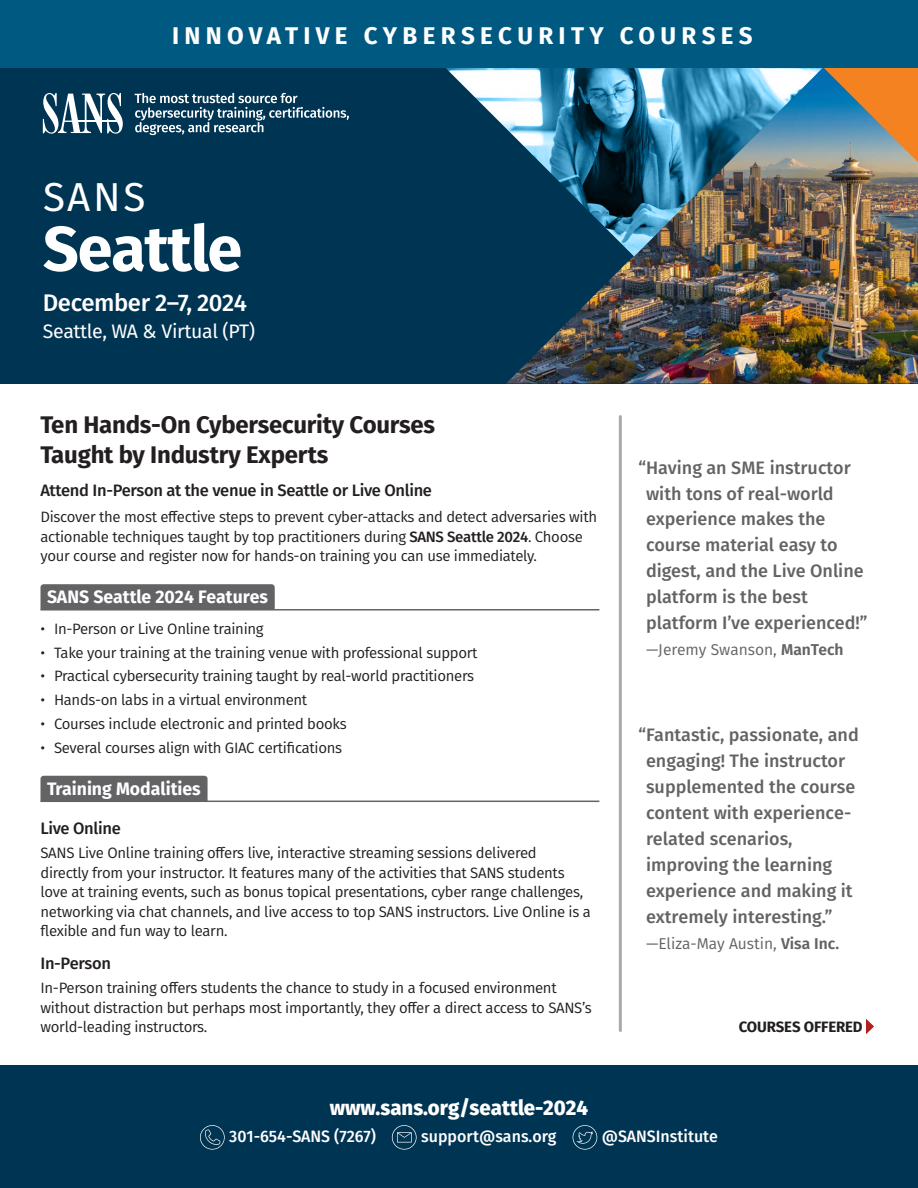
<style>
.page{position:relative;width:918px;height:1188px;background:#fff}
.page>*{position:absolute;margin:0;border:0;box-sizing:border-box;transform-origin:0 0}
.t1{font:700 63px "Fira Sans";letter-spacing:-.02em;color:#fff}
.t2{font:40.35px "Fira Sans";color:#fff}
.t3{font:700 24.15px "Fira Sans";letter-spacing:.22em;color:#fff}
.t4{font:700 24px/30px "Fira Sans";letter-spacing:-.01em;color:#231f20}
.t5{font:500 24px "Fira Sans";letter-spacing:-.02em;color:#fff}
.t6{font:800 21px "Fira Sans";color:#fff}
.t7{font:19.5px "Fira Sans";letter-spacing:-.02em;color:#fff}
.t8{font:500 18px/26px "Fira Sans";color:#636366}
.t9{font:700 18px "Fira Sans";color:#fff}
.t10{font:500 16.5px "Fira Sans";letter-spacing:-.02em;color:#231f20}
.t11{font:500 16.5px "Fira Sans";color:#fff}
.t12{font:15.6px "Fira Sans";color:#636366}
.t13{font:15px/19.5px "Fira Sans";letter-spacing:-.02em;color:#231f20}
.t14{font:700 15px "Fira Sans";letter-spacing:-.01em;color:#231f20}
.s1{font-weight:500}
.s2{font-weight:600}
</style>
<div class="page">
<div style="left:0;top:0;width:918px;height:383px;background:#003453"></div>
<img style="left:507px;top:162px;width:411px;height:221px">
<img style="left:402px;top:67px;width:476px;height:189px">
<img style="left:446px;top:67px;width:378px;height:189px">
<svg style="left:798px;top:67px;width:120px;height:95px;background:#968e7c"></svg>
<hr style="left:619px;top:417px;width:3px;height:614px;background:#a8a9ad">
<svg style="left:866px;top:1019px;width:8px;height:15px"></svg>
<div style="left:0;top:1066px;width:918px;height:122px;background:#003453"></div>
<svg style="left:200px;top:1125px;width:25px;height:25px"></svg>
<svg style="left:392px;top:1125px;width:25px;height:25px"></svg>
<svg style="left:573px;top:1125px;width:24px;height:25px"></svg>
<div style="left:0;top:0;width:918px;height:67px;background:#005981"></div>
<div style="left:40px;top:584px;width:235px;height:25px;background:#636366"></div>
<hr style="left:40px;top:609px;width:559px;height:2px;background:#636366">
<div style="left:40px;top:776px;width:168px;height:25px;background:#636366"></div>
<hr style="left:40px;top:801px;width:559px;height:1px;background:#636366">
<svg style="left:43px;top:93px;width:80px;height:41px"></svg>
<hr style="left:72px;top:121px;width:49px;height:1px;background:#fff">
<svg style="left:135px;top:93px;width:214px;height:42px"></svg>
<h3 class="t3" style="left:172px;top:18px;width:582px">INNOVATIVE CYBERSECURITY COURSES</h3>
<h2 class="t2" style="left:43px;top:169px;width:104px">SANS</h2>
<h1 class="t1" style="left:43px;top:205px;width:201px">Seattle</h1>
<h3 class="t5" style="left:43px;top:286px;width:206px">December 2–7, 2024</h3>
<h3 class="t7" style="left:43px;top:318px;width:214px">Seattle, WA &amp; Virtual (PT)</h3>
<h3 class="t4" style="left:40px;top:410px;width:396px">Ten Hands-On Cybersecurity Courses<br>Taught by Industry Experts</h3>
<p class="t10" style="left:40px;top:479px;width:393px">Attend In-Person at the venue in Seattle or Live Online</p>
<p class="t13" style="left:40px;top:507px;width:558px">Discover the most effective steps to prevent cyber-attacks and detect adversaries with actionable techniques taught by top practitioners during <span class="s1">SANS Seattle 2024</span>. Choose your course and register now for hands-on training you can use immediately.</p>
<p class="t9" style="left:47px;top:584px;width:222px">SANS Seattle 2024 Features</p>
<p class="t13" style="left:40px;top:618px;width:225px">• In-Person or Live Online training</p>
<p class="t13" style="left:40px;top:642px;width:439px">• Take your training at the training venue with professional support</p>
<p class="t13" style="left:40px;top:666px;width:435px">• Practical cybersecurity training taught by real-world practitioners</p>
<p class="t13" style="left:40px;top:690px;width:268px">• Hands-on labs in a virtual environment</p>
<p class="t13" style="left:40px;top:714px;width:308px">• Courses include electronic and printed books</p>
<p class="t13" style="left:40px;top:737px;width:303px">• Several courses align with GIAC certifications</p>
<p class="t9" style="left:47px;top:776px;width:155px">Training Modalities</p>
<p class="t10" style="left:40px;top:817px;width:82px">Live Online</p>
<p class="t13" style="left:40px;top:843px;width:552px">SANS Live Online training offers live, interactive streaming sessions delivered<br>directly from your instructor. It features many of the activities that SANS students love at training events, such as bonus topical presentations, cyber range challenges, networking via chat channels, and live access to top SANS instructors. Live Online is a flexible and fun way to learn.</p>
<p class="t10" style="left:40px;top:952px;width:72px">In-Person</p>
<p class="t13" style="left:40px;top:978px;width:553px">In-Person training offers students the chance to study in a focused environment without distraction but perhaps most importantly, they offer a direct access to SANS’s world-leading instructors.</p>
<p class="t8" style="left:646px;top:454px;width:223px;text-indent:-8px">“Having an SME instructor with tons of real-world experience makes the course material easy to digest, and the Live Online platform is the best platform I’ve experienced!”</p>
<p class="t12" style="left:646px;top:638px;width:199px">—Jeremy Swanson, <span class="s2">ManTech</span></p>
<p class="t8" style="left:646px;top:722px;width:214px;text-indent:-8px">“Fantastic, passionate, and engaging! The instructor supplemented the course content with experience&shy;related scenarios, improving the learning experience and making it extremely interesting.”</p>
<p class="t12" style="left:646px;top:932px;width:195px">—Eliza-May Austin, <span class="s2">Visa Inc.</span></p>
<p class="t14" style="left:739px;top:1016px;width:125px">COURSES OFFERED</p>
<h3 class="t6" style="left:330px;top:1093px;width:260px">www.sans.org/seattle-2024</h3>
<p class="t11" style="left:229px;top:1125px;width:148px">301-654-SANS (7267)</p>
<p class="t11" style="left:421px;top:1125px;width:137px">support@sans.org</p>
<p class="t11" style="left:602px;top:1125px;width:118px">@SANSInstitute</p>
</div>
